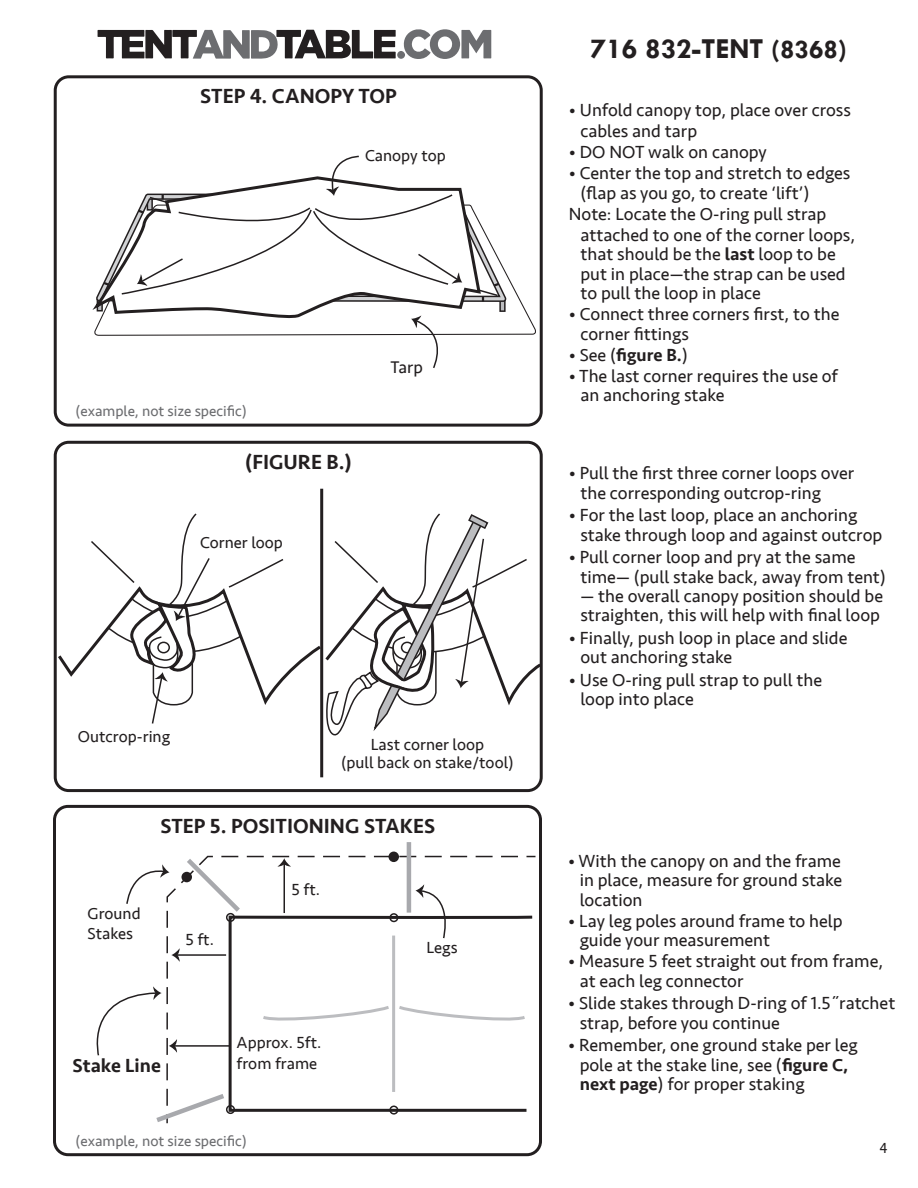
<style>
.page{position:relative;width:918px;height:1188px;background:#fff}
.page>*{position:absolute;margin:0;border:0;box-sizing:border-box;transform-origin:0 0}
.t1{font:700 29.25px "Tw Cen";color:#231f20}
.t2{font:500 21px "Seravek";color:#231f20}
.t3{font:500 19.5px "Seravek";color:#231f20}
.t4{font:18px/19.5px "Seravek";color:#231f20}
.t5{font:500 18px "Seravek";color:#231f20}
.t6{font:17.4px "Seravek";color:#231f20}
.t7{font:16.5px/18px "Seravek";color:#231f20}
.t8{font:15px "Seravek";color:#6c6d70}
.t9{font:15px "Seravek";color:#231f20}
.s1{font-size:28.5px}
.s2{font-size:27.3px}
.s3{font-weight:500}
.s4{font-weight:400}
</style>
<div class="page">
<div style="left:389px;top:1106px;width:9px;height:9px;border:2px solid #231f20;border-radius:50%"></div>
<div style="left:226px;top:1105px;width:9px;height:9px;border:2px solid #231f20;border-radius:50%"></div>
<div style="left:54px;top:441px;width:489px;height:351px;border:3px solid #231f20;border-radius:14px"></div>
<div style="left:54px;top:75px;width:489px;height:352px;border:3px solid #231f20;border-radius:14px"></div>
<div style="left:53px;top:805px;width:489px;height:351px;border:3px solid #231f20;border-radius:14px"></div>
<svg style="left:229px;top:915px;width:304px;height:198px"></svg>
<hr style="left:320px;top:489px;width:3px;height:288px;background:#231f20">
<svg style="left:166px;top:855px;width:358px;height:201px"></svg>
<hr style="left:407px;top:842px;width:4px;height:71px;background:#a8a9ad">
<svg style="left:182px;top:855px;width:63px;height:62px"></svg>
<div style="left:388px;top:852px;width:11px;height:10px;background:#231f20;border-radius:50%"></div>
<div style="left:182px;top:872px;width:10px;height:10px;background:#231f20;border-radius:50%"></div>
<hr style="left:177px;top:954px;width:49px;height:2px;background:#231f20">
<svg style="left:171px;top:948px;width:9px;height:14px"></svg>
<hr style="left:284px;top:864px;width:1px;height:49px;background:#231f20">
<svg style="left:277px;top:858px;width:14px;height:9px"></svg>
<hr style="left:174px;top:1045px;width:56px;height:2px;background:#231f20">
<svg style="left:96px;top:986px;width:133px;height:138px"></svg>
<svg style="left:415px;top:884px;width:39px;height:56px"></svg>
<svg style="left:126px;top:864px;width:44px;height:41px"></svg>
<hr style="left:392px;top:936px;width:3px;height:156px;background:#bcbdc0">
<svg style="left:260px;top:1004px;width:268px;height:19px"></svg>
<svg style="left:499px;top:303px;width:7px;height:9px"></svg>
<svg style="left:93px;top:287px;width:390px;height:49px"></svg>
<svg style="left:55px;top:512px;width:488px;height:229px"></svg>
<svg style="left:403px;top:29px;width:88px;height:30px"></svg>
<svg style="left:98px;top:30px;width:298px;height:29px"></svg>
<div style="left:397px;top:51px;width:8px;height:8px;background:#6c6d70;border-radius:50%"></div>
<svg style="left:101px;top:155px;width:401px;height:147px"></svg>
<svg style="left:411px;top:315px;width:38px;height:53px"></svg>
<p class="t2" style="left:200px;top:83px;width:198px">STEP 4. CANOPY TOP</p>
<p class="t7" style="left:365px;top:147px;width:82px">Canopy top</p>
<p class="t8" style="left:75px;top:399px;width:173px">(example, not size specific)</p>
<p class="t2" style="left:245px;top:449px;width:109px">(FIGURE B.)</p>
<p class="t7" style="left:200px;top:534px;width:84px">Corner loop</p>
<p class="t6" style="left:391px;top:354px;width:34px">Tarp</p>
<p class="t7" style="left:78px;top:728px;width:94px">Outcrop-ring</p>
<p class="t7" style="left:341px;top:736px;width:174px;text-align:center">Last corner loop<br>(pull back on stake/tool)</p>
<p class="t2" style="left:160px;top:813px;width:276px">STEP 5. POSITIONING STAKES</p>
<p class="t7" style="left:88px;top:904px;width:55px;line-height:19.5px">Ground<br>Stakes</p>
<p class="t7" style="left:185px;top:931px;width:30px">5 ft.</p>
<p class="t7" style="left:292px;top:881px;width:30px">5 ft.</p>
<p class="t3" style="left:73px;top:1053px;width:90px">Stake Line</p>
<p class="t7" style="left:237px;top:1032px;width:86px;line-height:21px">Approx. 5ft. from frame</p>
<p class="t8" style="left:75px;top:1129px;width:173px">(example, not size specific)</p>
<p class="t7" style="left:427px;top:939px;width:33px">Legs</p>
<h1 class="t1" style="left:591px;top:31px;width:258px">716 832-TENT <span class="s1">(</span><span class="s2">8368</span><span class="s1">)</span></h1>
<p class="t4" style="left:580px;top:100px;width:272px;line-height:21px;text-indent:-12px">• Unfold canopy top, place over cross cables and tarp</p>
<p class="t4" style="left:569px;top:143px;width:200px">• DO NOT walk on canopy</p>
<p class="t4" style="left:569px;top:164px;width:283px">• Center the top and stretch to edges</p>
<p class="t4" style="left:580px;top:183px;width:230px">(flap as you go, to create ‘lift’)</p>
<p class="t4" style="left:569px;top:204px;width:259px">Note: Locate the O-ring pull strap</p>
<p class="t4" style="left:580px;top:225px;width:276px">attached to one of the corner loops,</p>
<p class="t4" style="left:580px;top:245px;width:257px">that should be the <span class="s3">last</span> loop to be</p>
<p class="t4" style="left:580px;top:264px;width:267px">put in place—the strap can be used</p>
<p class="t4" style="left:580px;top:284px;width:182px">to pull the loop in place</p>
<p class="t4" style="left:580px;top:305px;width:260px;text-indent:-12px">• Connect three corners first, to the corner fittings</p>
<p class="t5" style="left:569px;top:344px;width:120px"><span class="s4">• See (</span>figure B.<span class="s4">)</span></p>
<p class="t4" style="left:580px;top:366px;width:259px;text-indent:-12px">• The last corner requires the use of an anchoring stake</p>
<p class="t4" style="left:580px;top:463px;width:275px;text-indent:-12px">• Pull the first three corner loops over the corresponding outcrop-ring</p>
<p class="t4" style="left:580px;top:505px;width:303px;text-indent:-12px">• For the last loop, place an anchoring stake through loop and against outcrop</p>
<p class="t4" style="left:580px;top:547px;width:307px;text-indent:-12px">• Pull corner loop and pry at the same time— (pull stake back, away from tent)</p>
<p class="t4" style="left:580px;top:586px;width:304px">— the overall canopy position should be straighten, this will help with final loop</p>
<p class="t4" style="left:580px;top:628px;width:268px;text-indent:-12px">• Finally, push loop in place and slide out anchoring stake</p>
<p class="t4" style="left:580px;top:670px;width:243px;text-indent:-12px">• Use O-ring pull strap to pull the loop into place</p>
<p class="t4" style="left:580px;top:851px;width:264px;text-align:justify;text-indent:-12px">• With the canopy on and the frame in place, measure for ground stake location</p>
<p class="t4" style="left:580px;top:911px;width:265px;text-indent:-12px">• Lay leg poles around frame to help guide your measurement</p>
<p class="t4" style="left:580px;top:951px;width:305px;text-indent:-12px">• Measure 5 feet straight out from frame, at each leg connector</p>
<p class="t4" style="left:580px;top:993px;width:317px;text-indent:-12px">• Slide stakes through D-ring of 1.5˝ratchet strap, before you continue</p>
<p class="t4" style="left:580px;top:1035px;width:280px;text-indent:-12px">• Remember, one ground stake per leg pole at the stake line, see (<span class="s3">figure C, next page</span>) for proper staking</p>
<p class="t9" style="left:879px;top:1136px;width:10px">4</p>
</div>
